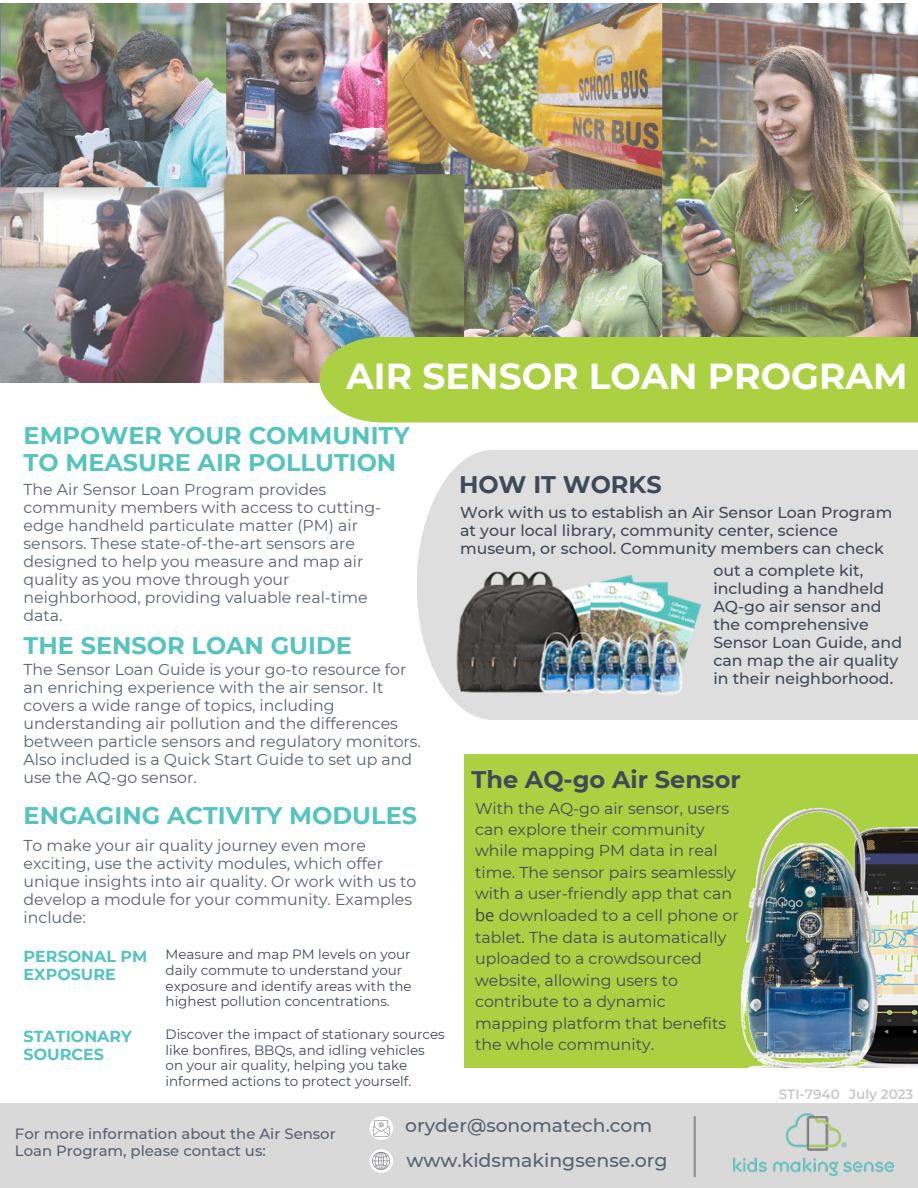
<style>
.page{position:relative;width:918px;height:1188px;background:#fff}
.page>*{position:absolute;margin:0;border:0;box-sizing:border-box;transform-origin:0 0}
.t1{font:700 36px "Montserrat";color:#fff}
.t2{font:700 24px/27px "Montserrat";color:#55c3be}
.t3{font:700 24px "Montserrat";color:#3e4a59}
.t4{font:500 18.9px "Montserrat";color:#566272}
.t5{font:500 18.75px "Montserrat";color:#566272}
.t6{font:700 15.9px/18px "Montserrat";color:#55c3be}
.t7{font:15.75px/18px "Montserrat";color:#566272}
.t8{font:15.75px/21.5px "Montserrat";color:#3e4a59}
.t9{font:500 15.75px/18px "Montserrat";color:#3e4a59}
.t10{font:500 14.85px/16.8px "Montserrat";color:#566272}
.t11{font:13.5px/15.8px "Montserrat";color:#3e4a59}
.t12{font:600 13.5px "Montserrat";color:#c8c9c7}
.s1{font-family:"Open Sans";font-size:16.5px;color:#404040}
</style>
<div class="page">
<div style="left:464px;top:755px;width:454px;height:313px;background:#abd042"></div>
<div style="left:0;top:1103px;width:918px;height:85px;background:#d9d9d9"></div>
<div style="left:417px;top:450px;width:501px;height:270px;background:#dedede"></div>
<img style="left:0;top:3px;width:918px;height:379px">
<div style="left:320px;top:337px;width:598px;height:85px;background:#abd042"></div>
<img style="left:417px;top:527px;width:362px;height:228px">
<img style="left:740px;top:807px;width:178px;height:261px">
<hr style="left:694px;top:1116px;width:2px;height:61px;background:#000">
<svg style="left:369px;top:1149px;width:24px;height:24px"></svg>
<svg style="left:369px;top:1116px;width:24px;height:24px"></svg>
<img style="left:734px;top:1114px;width:160px;height:62px">
<h1 class="t1" style="left:346px;top:350px;width:563px">AIR SENSOR LOAN PROGRAM</h1>
<h2 class="t2" style="left:24px;top:421px;width:387px">EMPOWER YOUR COMMUNITY<br>TO MEASURE AIR POLLUTION</h2>
<p class="t7" style="left:24px;top:479px;width:359px">The Air Sensor Loan Program provides community members with access to cutting&shy;edge handheld particulate matter (PM) air sensors. These state-of-the-art sensors are designed to help you measure and map air quality as you move through your neighborhood, providing valuable real-time data.</p>
<h2 class="t3" style="left:459px;top:467px;width:204px">HOW IT WORKS</h2>
<p class="t9" style="left:460px;top:503px;width:434px">Work with us to establish an Air Sensor Loan Program at your local library, community center, science museum, or school. Community members can check</p>
<p class="t9" style="left:713px;top:561px;width:190px">out a complete kit, including a handheld<br>AQ-go air sensor and the comprehensive<br>Sensor Loan Guide, and can map the air quality in their neighborhood.</p>
<h2 class="t2" style="left:24px;top:631px;width:330px">THE SENSOR LOAN GUIDE</h2>
<p class="t7" style="left:24px;top:660px;width:399px">The Sensor Loan Guide is your go-to resource for an enriching experience with the air sensor. It covers a wide range of topics, including understanding air pollution and the differences between particle sensors and regulatory monitors.<br>Also included is a Quick Start Guide to set up and use the AQ-go sensor.</p>
<h2 class="t3" style="left:472px;top:762px;width:271px">The AQ-go Air Sensor</h2>
<p class="t8" style="left:475px;top:797px;width:265px">With the AQ-go air sensor, users can explore their community while mapping PM data in real time. The sensor pairs seamlessly with a user-friendly app that can <span class="s1">be</span> downloaded to a cell phone or tablet. The data is automatically uploaded to a crowdsourced website, allowing users to contribute to a dynamic mapping platform that benefits the whole community.</p>
<h2 class="t2" style="left:24px;top:801px;width:395px">ENGAGING ACTIVITY MODULES</h2>
<p class="t7" style="left:24px;top:836px;width:394px">To make your air quality journey even more exciting, use the activity modules, which offer unique insights into air quality. Or work with us to develop a module for your community. Examples include:</p>
<p class="t6" style="left:24px;top:947px;width:125px">PERSONAL PM<br>EXPOSURE</p>
<p class="t11" style="left:166px;top:946px;width:248px">Measure and map PM levels on your daily commute to understand your exposure and identify areas with the highest pollution concentrations.</p>
<p class="t6" style="left:24px;top:1027px;width:110px">STATIONARY<br>SOURCES</p>
<p class="t11" style="left:166px;top:1026px;width:281px">Discover the impact of stationary sources like bonfires, BBQs, and idling vehicles on your air quality, helping you take informed actions to protect yourself.</p>
<p class="t10" style="left:15px;top:1125px;width:322px">For more information about the Air Sensor<br>Loan Program, please contact us:</p>
<p class="t12" style="left:779px;top:1084px;width:136px">STI-7940 July 2023</p>
<p class="t5" style="left:405px;top:1113px;width:248px">oryder@sonomatech.com</p>
<p class="t4" style="left:406px;top:1147px;width:263px">www.kidsmakingsense.org</p>
</div>
